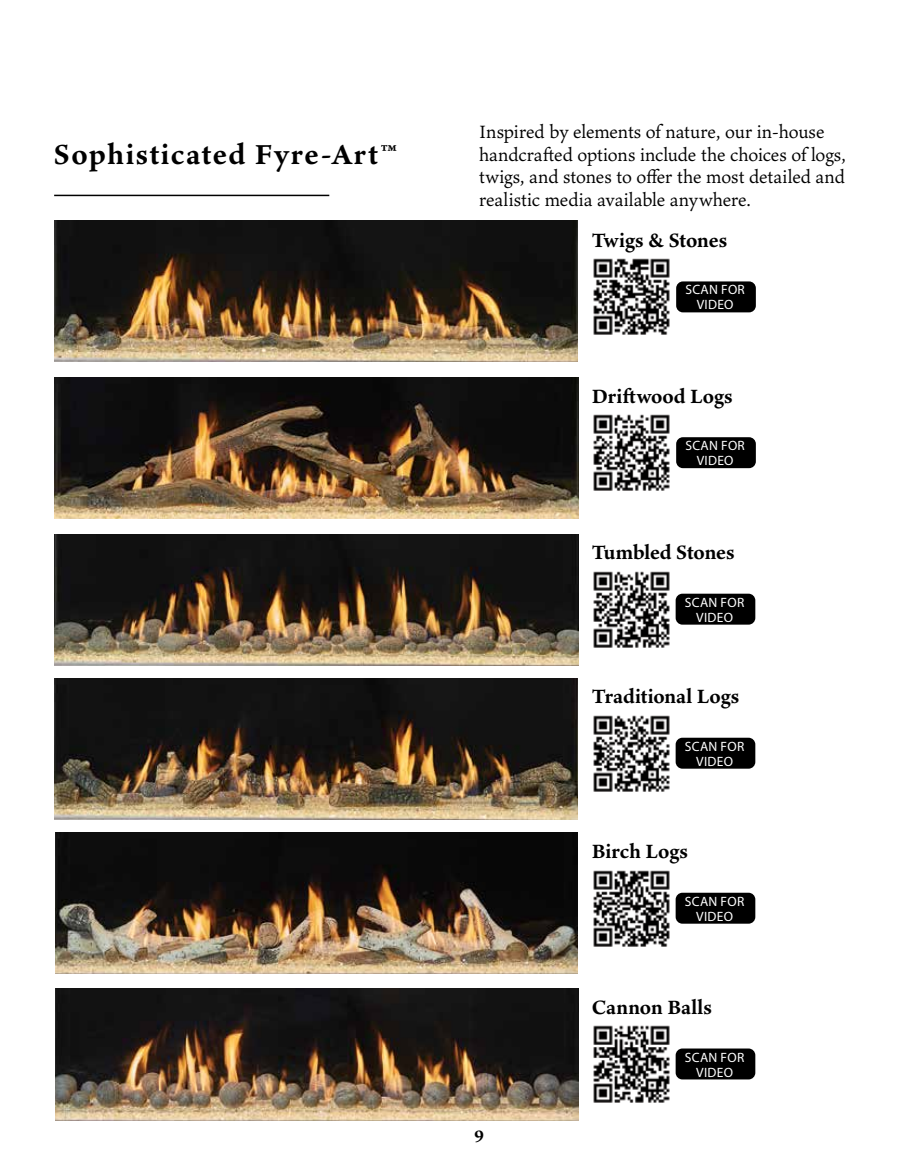
<style>
.page{position:relative;width:905px;height:1175px;background:#fff}
.page>*{position:absolute;margin:0;border:0;box-sizing:border-box;transform-origin:0 0}
.t1{font:700 30px "Ten Oldstyle";letter-spacing:.05em;color:#000}
.t2{font:700 21px "Ten Oldstyle";color:#000}
.t3{font:19.5px/22.5px "Ten Oldstyle";letter-spacing:-.005em;color:#000}
.t4{font:700 18px "Ten Oldstyle";color:#000}
.t5{font:13.5px/15px "Myriad Pro";letter-spacing:.02em;color:#fff;text-align:center}
</style>
<div class="page">
<img style="left:54px;top:221px;width:523px;height:141px">
<img style="left:55px;top:377px;width:523px;height:141px">
<img style="left:55px;top:832px;width:522px;height:141px">
<img style="left:55px;top:988px;width:523px;height:132px">
<img style="left:55px;top:678px;width:522px;height:141px">
<img style="left:55px;top:534px;width:523px;height:131px">
<hr style="left:54px;top:195px;width:275px;height:1px;background:#000">
<img style="left:593px;top:870px;width:77px;height:77px">
<img style="left:593px;top:1025px;width:77px;height:78px">
<img style="left:593px;top:715px;width:77px;height:77px">
<img style="left:593px;top:571px;width:77px;height:77px">
<img style="left:593px;top:414px;width:77px;height:77px">
<img style="left:593px;top:258px;width:77px;height:77px">
<div style="left:675px;top:1048px;width:80px;height:31px;background:#000;border-radius:7px"></div>
<div style="left:675px;top:892px;width:80px;height:31px;background:#000;border-radius:7px"></div>
<div style="left:675px;top:737px;width:80px;height:31px;background:#000;border-radius:7px"></div>
<div style="left:675px;top:593px;width:80px;height:31px;background:#000;border-radius:7px"></div>
<div style="left:676px;top:437px;width:79px;height:31px;background:#000;border-radius:7px"></div>
<div style="left:676px;top:281px;width:79px;height:31px;background:#000;border-radius:7px"></div>
<h1 class="t1" style="left:54px;top:133px;width:344px">Sophisticated Fyre-Art™</h1>
<p class="t3" style="left:479px;top:120px;width:368px">Inspired by elements of nature, our in-house handcrafted options include the choices of logs, twigs, and stones to offer the most detailed and realistic media available anywhere.</p>
<p class="t2" style="left:591px;top:225px;width:137px">Twigs &amp; Stones</p>
<p class="t5" style="left:685px;top:282px;width:61px">SCAN FOR<br>VIDEO</p>
<p class="t2" style="left:591px;top:381px;width:142px">Driftwood Logs</p>
<p class="t5" style="left:685px;top:438px;width:61px">SCAN FOR<br>VIDEO</p>
<p class="t2" style="left:591px;top:537px;width:144px">Tumbled Stones</p>
<p class="t5" style="left:685px;top:594px;width:61px">SCAN FOR<br>VIDEO</p>
<p class="t2" style="left:591px;top:681px;width:149px">Traditional Logs</p>
<p class="t5" style="left:685px;top:738px;width:61px">SCAN FOR<br>VIDEO</p>
<p class="t2" style="left:591px;top:835px;width:98px">Birch Logs</p>
<p class="t5" style="left:685px;top:893px;width:61px">SCAN FOR<br>VIDEO</p>
<p class="t2" style="left:591px;top:992px;width:122px">Cannon Balls</p>
<p class="t4" style="left:474px;top:1123px;width:12px">9</p>
<p class="t5" style="left:685px;top:1049px;width:61px">SCAN FOR<br>VIDEO</p>
</div>
